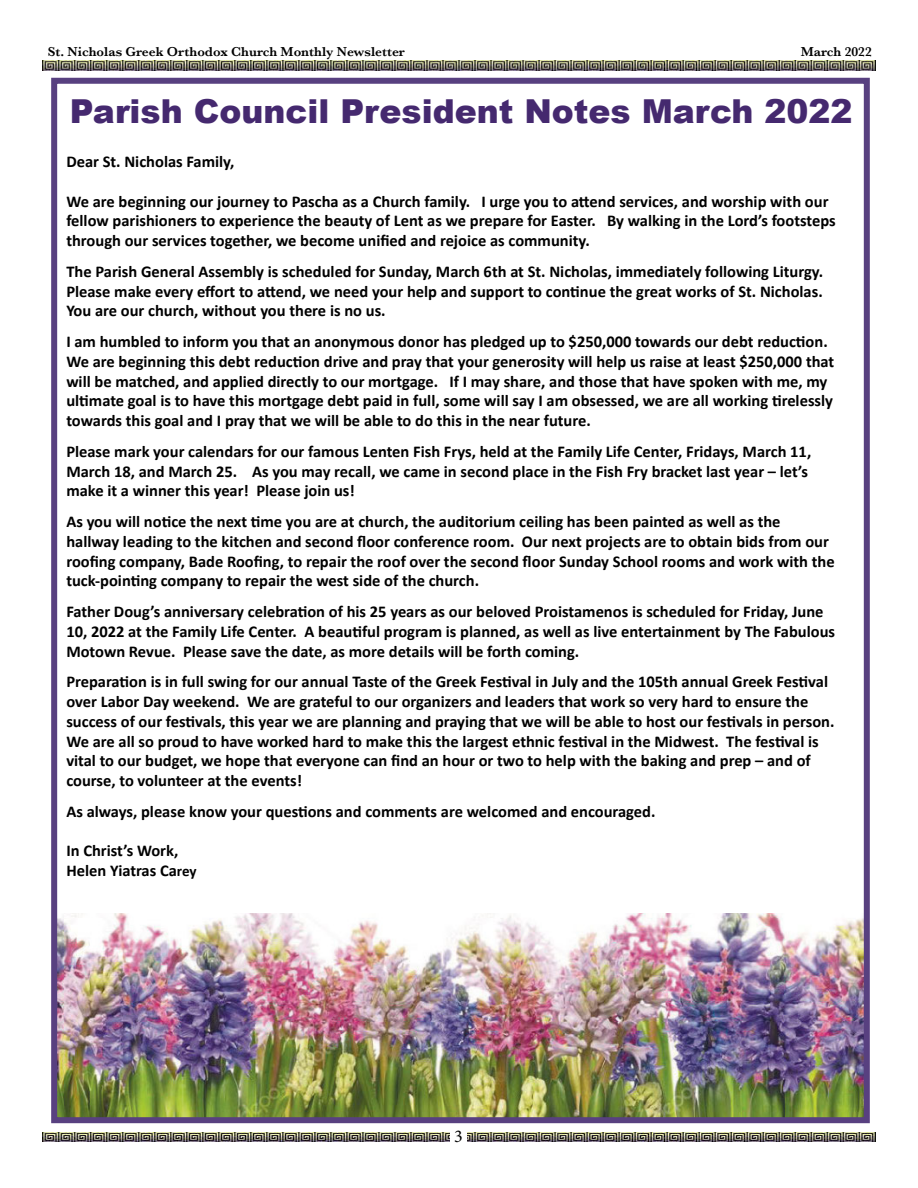
<style>
.page{position:relative;width:918px;height:1188px;background:#fff}
.page>*{position:absolute;margin:0;border:0;box-sizing:border-box;transform-origin:0 0}
.t1{font:900 33px "Arial";color:#45296f}
.t2{font:18px "Minion Pro";color:#000}
.t3{font:700 16.5px/19.8px "Nxgkxr Calibri";color:#000}
.t4{font:700 16.5px "Kpkfks Calibri";color:#000}
.t5{font:600 13.5px "Baskerville";color:#000}
.s1{font-size:15px}
</style>
<div class="page">
<img style="left:42px;top:61px;width:834px;height:9px">
<img style="left:42px;top:1132px;width:834px;height:10px">
<div style="left:451px;top:1127px;width:16px;height:17px;background:#fff"></div>
<img style="left:58px;top:914px;width:805px;height:202px">
<div style="left:51px;top:78px;width:819px;height:1045px;border:6px solid #584080"></div>
<p class="t5" style="left:48px;top:42px;width:359px">St. Nicholas Greek Orthodox Church Monthly Newsletter</p>
<p class="t5" style="left:801px;top:42px;width:72px">March 2022</p>
<p class="t1" style="left:70px;top:88px;width:784px">Parish Council President Notes March 2022</p>
<p class="t4" style="left:66px;top:150px;width:170px">Dear St. Nicholas Family,</p>
<p class="t3" style="left:66px;top:191px;width:771px">We are beginning our journey to Pascha as a Church family. I urge you to attend services, and worship with our fellow parishioners to experience the beauty of Lent as we prepare for Easter. By walking in the Lord’s footsteps through our services together, we become unified and rejoice as community.</p>
<p class="t3" style="left:66px;top:261px;width:758px;text-align:justify">The Parish General Assembly is scheduled for Sunday, March 6th at St. Nicholas, immediately following Liturgy.<br>Please make every effort to attend, we need your help and support to continue the great works of St. Nicholas.<br>You are our church, without you there is no us.</p>
<p class="t3" style="left:66px;top:331px;width:769px">I am humbled to inform you that an anonymous donor has pledged up to $250,000 towards our debt reduction.<br>We are beginning this debt reduction drive and pray that your generosity will help us raise at least $250,000 that will be matched, and applied directly to our mortgage. If I may share, and those that have spoken with me, my ultimate goal is to have this mortgage debt paid in full, some will say I am obsessed, we are all working tirelessly towards this goal and I pray that we will be able to do this in the near future.</p>
<p class="t3" style="left:66px;top:441px;width:746px">Please mark your calendars for our famous Lenten Fish Frys, held at the Family Life Center, Fridays, March 11,<br>March 18, and March 25. As you may recall, we came in second place in the Fish Fry bracket last year – let’s</p>
<p class="t3" style="left:66px;top:480px;width:290px">make it a winner this year! Please join us!</p>
<p class="t3" style="left:66px;top:511px;width:716px">As you will notice the next time you are at church, the auditorium ceiling has been painted as well as the</p>
<p class="t3" style="left:66px;top:531px;width:770px">hallway leading to the kitchen and second floor conference room. Our next projects are to obtain bids from our roofing company, Bade Roofing, to repair the roof over the second floor Sunday School rooms and work with the tuck-pointing company to repair the west side of the church.</p>
<p class="t3" style="left:66px;top:601px;width:770px">Father Doug’s anniversary celebration of his 25 years as our beloved Proistamenos is scheduled for Friday, June<br>10, 2022 at the Family Life Center. A beautiful program is planned, as well as live entertainment by The Fabulous<br>Motown Revue. Please save the date, as more details will be forth coming.</p>
<p class="t3" style="left:66px;top:671px;width:763px">Preparation is in full swing for our annual Taste of the Greek Festival in July and the 105th annual Greek Festival over Labor Day weekend. We are grateful to our organizers and leaders that work so very hard to ensure the</p>
<p class="t3" style="left:66px;top:711px;width:770px">success of our festivals, this year we are planning and praying that we will be able to host our festivals in person.<br>We are all so proud to have worked hard to make this the largest ethnic festival in the Midwest. The festival is vital to our budget, we hope that everyone can find an hour or two to help with the baking and prep – and of course, to volunteer at the events!</p>
<p class="t3" style="left:66px;top:801px;width:591px">As always, please know your questions and comments are welcomed and encouraged.</p>
<p class="t3" style="left:66px;top:840px;width:113px">In Christ’s Work,</p>
<p class="t4" style="left:66px;top:859px;width:132px">Helen Yiatras Ca<span class="s1">rey</span></p>
<p class="t2" style="left:454px;top:1124px;width:10px">3</p>
</div>
